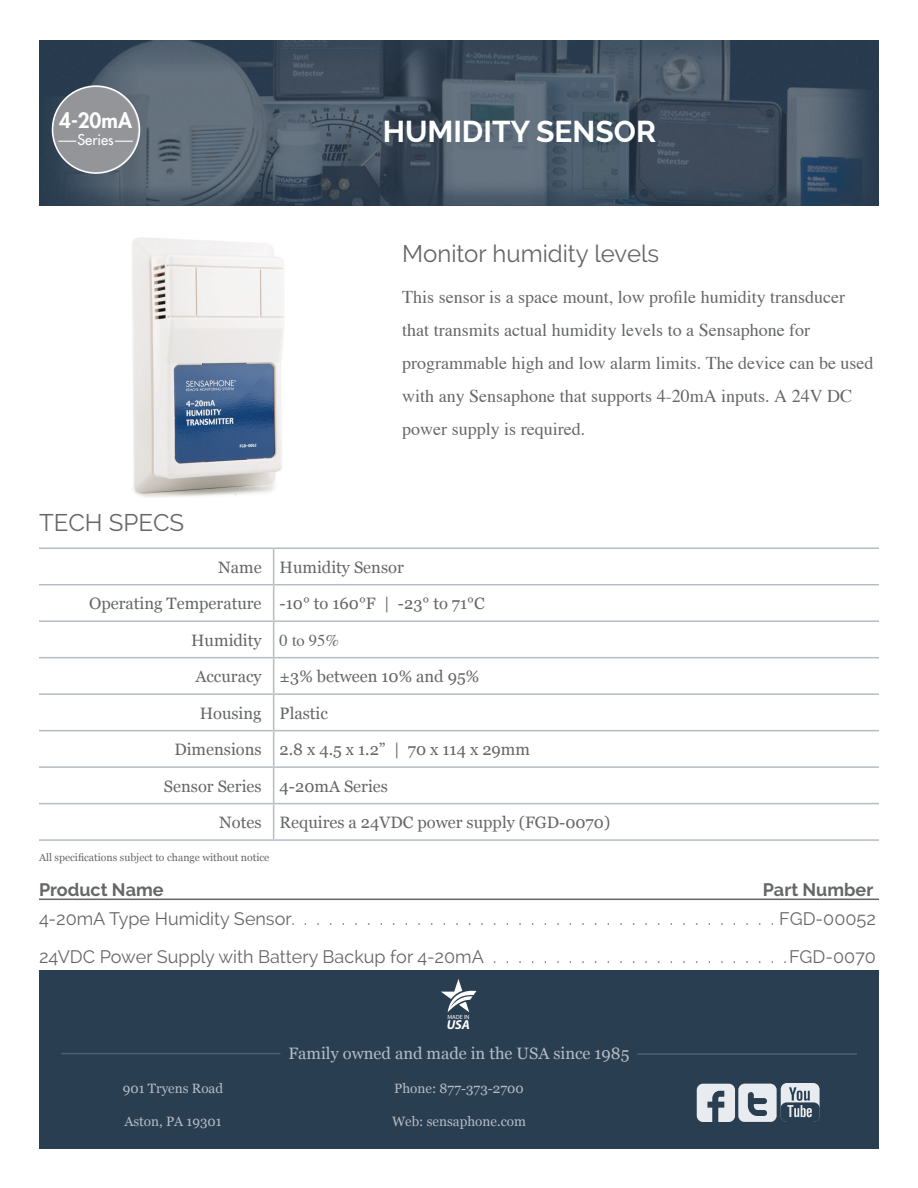
<style>
.page{position:relative;width:918px;height:1188px;background:#fff}
.page>*{position:absolute;margin:0;border:0;box-sizing:border-box;transform-origin:0 0}
.t1{font:700 30px "Raleway";color:#fff}
.t2{font:24px "Raleway";color:#656666}
.t3{font:800 20.55px "Futura";color:#fff}
.t4{font:18px/33px "Times";color:#656666}
.t5{font:18px/38.1px "Raleway";color:#656666}
.t6{font:700 18px "Raleway";color:#656666}
.t7{font:16.5px "Georgia";color:#656666}
.t8{font:16.5px "Georgia";color:#b5bcc4}
.t9{font:14.4px "Futura";color:#fff}
.t10{font:13.5px "Georgia";color:#b5bcc4}
.t11{font:italic 700 13.05px "Myriad Pro";color:#fff}
.t12{font:10.5px "Georgia";color:#656666}
.t13{font:6px "Myriad Pro";color:#fff}
.s1{font-family:"Times"}
</style>
<div class="page">
<div style="left:39px;top:970px;width:840px;height:179px;background:#2a3e52"></div>
<svg style="left:441px;top:979px;width:35px;height:33px"></svg>
<hr style="left:61px;top:1053px;width:219px;height:1px;background:#4e5f70">
<hr style="left:637px;top:1053px;width:220px;height:2px;background:#4e5f70">
<div style="left:697px;top:1084px;width:38px;height:38px;background:#e8ebf0;border-radius:6px"></div>
<svg style="left:707px;top:1091px;width:17px;height:31px"></svg>
<svg style="left:738px;top:1084px;width:39px;height:38px"></svg>
<div style="left:781px;top:1083px;width:39px;height:39px;background:#e8ebf0;border-radius:6px"></div>
<div style="left:781px;top:1102px;width:39px;height:20px;background:#2a3e52;border-radius:6px"></div>
<svg style="left:787px;top:1087px;width:25px;height:30px"></svg>
<img style="left:39px;top:41px;width:840px;height:165px">
<hr style="left:273px;top:549px;width:1px;height:35px;background:#b5bcc4">
<hr style="left:39px;top:584px;width:235px;height:1px;background:#b5bcc4">
<hr style="left:274px;top:584px;width:605px;height:1px;background:#b5bcc4">
<hr style="left:273px;top:585px;width:1px;height:35px;background:#b5bcc4">
<hr style="left:39px;top:620px;width:235px;height:2px;background:#b5bcc4">
<hr style="left:274px;top:620px;width:605px;height:2px;background:#b5bcc4">
<hr style="left:273px;top:622px;width:1px;height:35px;background:#b5bcc4">
<hr style="left:39px;top:657px;width:235px;height:1px;background:#b5bcc4">
<hr style="left:274px;top:657px;width:605px;height:1px;background:#b5bcc4">
<hr style="left:273px;top:658px;width:1px;height:35px;background:#b5bcc4">
<hr style="left:39px;top:693px;width:235px;height:2px;background:#b5bcc4">
<hr style="left:274px;top:693px;width:605px;height:2px;background:#b5bcc4">
<hr style="left:273px;top:695px;width:1px;height:35px;background:#b5bcc4">
<hr style="left:39px;top:730px;width:235px;height:1px;background:#b5bcc4">
<hr style="left:274px;top:730px;width:605px;height:1px;background:#b5bcc4">
<hr style="left:273px;top:731px;width:1px;height:35px;background:#b5bcc4">
<hr style="left:39px;top:766px;width:235px;height:2px;background:#b5bcc4">
<hr style="left:274px;top:766px;width:605px;height:2px;background:#b5bcc4">
<hr style="left:273px;top:768px;width:1px;height:35px;background:#b5bcc4">
<hr style="left:39px;top:803px;width:235px;height:1px;background:#b5bcc4">
<hr style="left:274px;top:803px;width:605px;height:1px;background:#b5bcc4">
<hr style="left:273px;top:804px;width:1px;height:35px;background:#b5bcc4">
<hr style="left:39px;top:839px;width:235px;height:2px;background:#b5bcc4">
<hr style="left:274px;top:839px;width:605px;height:2px;background:#b5bcc4">
<hr style="left:39px;top:548px;width:235px;height:1px;background:#b5bcc4">
<hr style="left:274px;top:548px;width:605px;height:1px;background:#b5bcc4">
<svg style="left:52px;top:86px;width:88px;height:87px"></svg>
<div style="left:53px;top:87px;width:85px;height:85px;background:#939598;border-radius:50%"></div>
<svg style="left:58px;top:141px;width:18px;height:1px"></svg>
<svg style="left:115px;top:141px;width:18px;height:1px"></svg>
<div style="left:52px;top:85px;width:88px;height:89px;border:2px solid #fff;border-radius:50%"></div>
<hr style="left:39px;top:899px;width:840px;height:1px;background:#656666">
<img style="left:132px;top:237px;width:152px;height:260px">
<p class="t3" style="left:59px;top:107px;width:74px">4-20mA</p>
<p class="t9" style="left:78px;top:131px;width:38px">Series</p>
<h2 class="t2" style="left:39px;top:509px;width:147px">TECH SPECS</h2>
<h1 class="t1" style="left:383px;top:114px;width:275px">HUMIDITY SENSOR</h1>
<h2 class="t2" style="left:402px;top:240px;width:259px">Monitor humidity levels</h2>
<p class="t4" style="left:402px;top:280px;width:473px">This sensor is a space mount, low profile humidity transducer that transmits actual humidity levels to a Sensaphone for programmable high and low alarm limits. The device can be used with any Sensaphone that supports 4-20mA inputs. A 24V DC power supply is required.</p>
<p class="t7" style="left:218px;top:555px;width:187px">Name Humidity Sensor</p>
<p class="t7" style="left:89px;top:591px;width:397px">Operating Temperature -10° to 160°F | -23° to 71°C</p>
<p class="t7" style="left:191px;top:628px;width:150px">Humidity <span class="s1">0 to 95%</span></p>
<p class="t7" style="left:195px;top:664px;width:285px">Accuracy ±3% between 10% and 95%</p>
<p class="t7" style="left:200px;top:701px;width:130px">Housing Plastic</p>
<p class="t7" style="left:174px;top:737px;width:357px">Dimensions 2.8 x 4.5 x 1.2” | 70 x 114 x 29mm</p>
<p class="t7" style="left:164px;top:774px;width:226px">Sensor Series 4-20mA Series</p>
<p class="t7" style="left:219px;top:810px;width:392px">Notes Requires a 24VDC power supply (FGD-0070)</p>
<p class="t12" style="left:39px;top:850px;width:232px">All specifications subject to change without notice</p>
<p class="t6" style="left:39px;top:879px;width:126px">Product Name</p>
<p class="t6" style="left:763px;top:879px;width:112px">Part Number</p>
<p class="t5" style="left:39px;top:899px;width:838px">4-20mA Type Humidity Sensor. . . . . . . . . . . . . . . . . . . . . . . . . . . . . . . . . . . . . . . FGD-00052<br>24VDC Power Supply with Battery Backup for 4-20mA . . . . . . . . . . . . . . . . . . . . . . . .FGD-0070</p>
<p class="t10" style="left:123px;top:1079px;width:102px">901 Tryens Road</p>
<p class="t10" style="left:124px;top:1111px;width:99px">Aston, PA 19301</p>
<p class="t13" style="left:447px;top:1013px;width:24px">MADE IN</p>
<p class="t11" style="left:447px;top:1016px;width:25px">USA</p>
<p class="t8" style="left:288px;top:1042px;width:343px">Family owned and made in the USA since 1985</p>
<p class="t10" style="left:394px;top:1079px;width:131px">Phone: 877-373-2700</p>
<p class="t10" style="left:392px;top:1111px;width:135px">Web: sensaphone.com</p>
</div>
